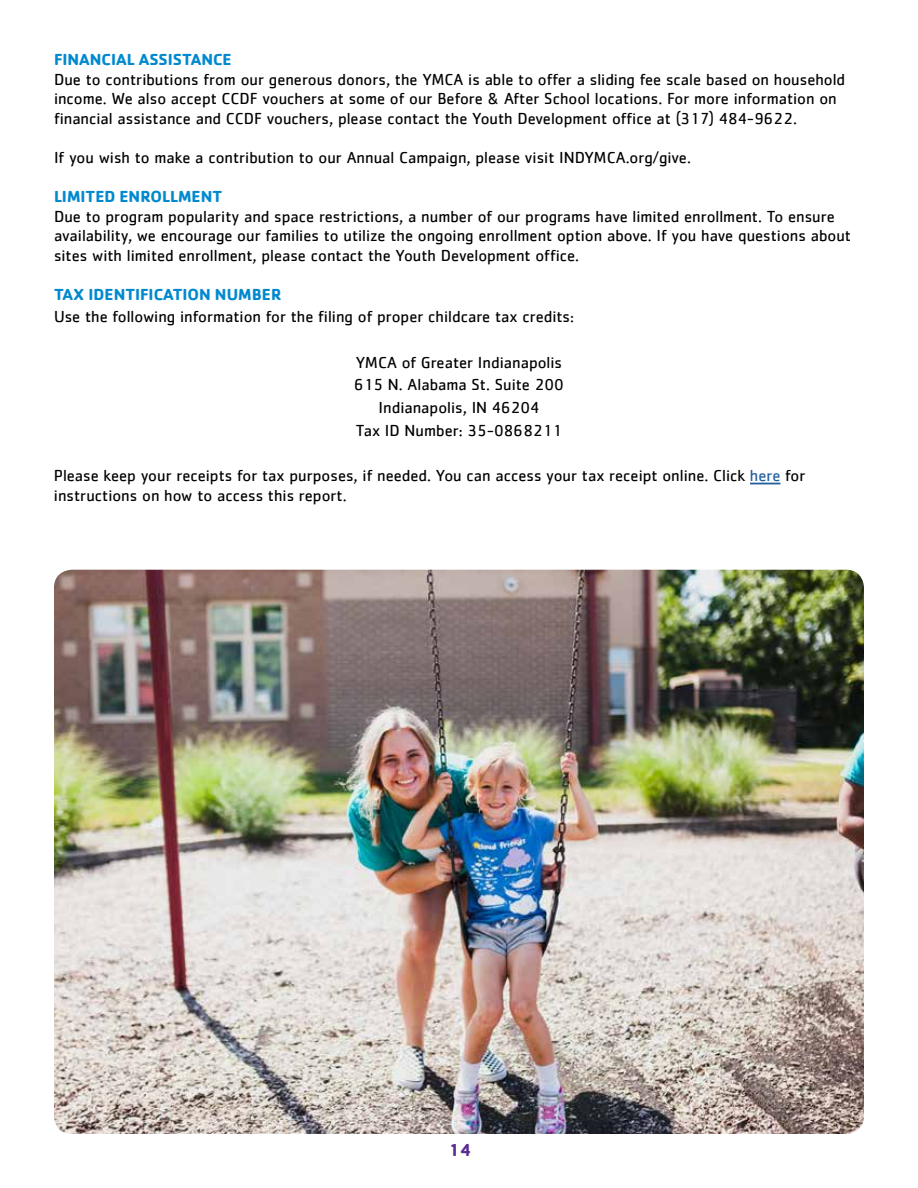
<style>
.page{position:relative;width:918px;height:1188px;background:#fff}
.page>*{position:absolute;margin:0;border:0;box-sizing:border-box;transform-origin:0 0}
.t1{font:700 18px "Cachet";color:#5c2d91}
.t2{font:16.5px/19.5px "Cachet";color:#000}
.t3{font:700 16.5px "Cachet";color:#0089cf}
.s1{color:#215e9e}
</style>
<div class="page">
<hr style="left:750px;top:483px;width:30px;height:1px;background:#215e9e">
<img style="left:54px;top:570px;width:810px;height:564px">
<p class="t3" style="left:54px;top:49px;width:179px">FINANCIAL ASSISTANCE</p>
<p class="t2" style="left:54px;top:69px;width:793px">Due to contributions from our generous donors, the YMCA is able to offer a sliding fee scale based on household income. We also accept CCDF vouchers at some of our Before &amp; After School locations. For more information on financial assistance and CCDF vouchers, please contact the Youth Development office at (317) 484-9622.</p>
<p class="t2" style="left:54px;top:147px;width:638px">If you wish to make a contribution to our Annual Campaign, please visit INDYMCA.org/give.</p>
<p class="t3" style="left:54px;top:186px;width:170px">LIMITED ENROLLMENT</p>
<p class="t2" style="left:54px;top:206px;width:799px">Due to program popularity and space restrictions, a number of our programs have limited enrollment. To ensure availability, we encourage our families to utilize the ongoing enrollment option above. If you have questions about sites with limited enrollment, please contact the Youth Development office.</p>
<p class="t3" style="left:54px;top:283px;width:229px">TAX IDENTIFICATION NUMBER</p>
<p class="t2" style="left:54px;top:307px;width:522px">Use the following information for the filing of proper childcare tax credits:</p>
<p class="t2" style="left:354px;top:351px;width:211px;line-height:22.8px;text-align:center">YMCA of Greater Indianapolis<br>615 N. Alabama St. Suite 200<br>Indianapolis, IN 46204<br>Tax ID Number: 35-0868211</p>
<p class="t2" style="left:54px;top:466px;width:753px">Please keep your receipts for tax purposes, if needed. You can access your tax receipt online. Click <span class="s1">here</span> for instructions on how to access this report.</p>
<p class="t1" style="left:449px;top:1138px;width:24px">14</p>
</div>
